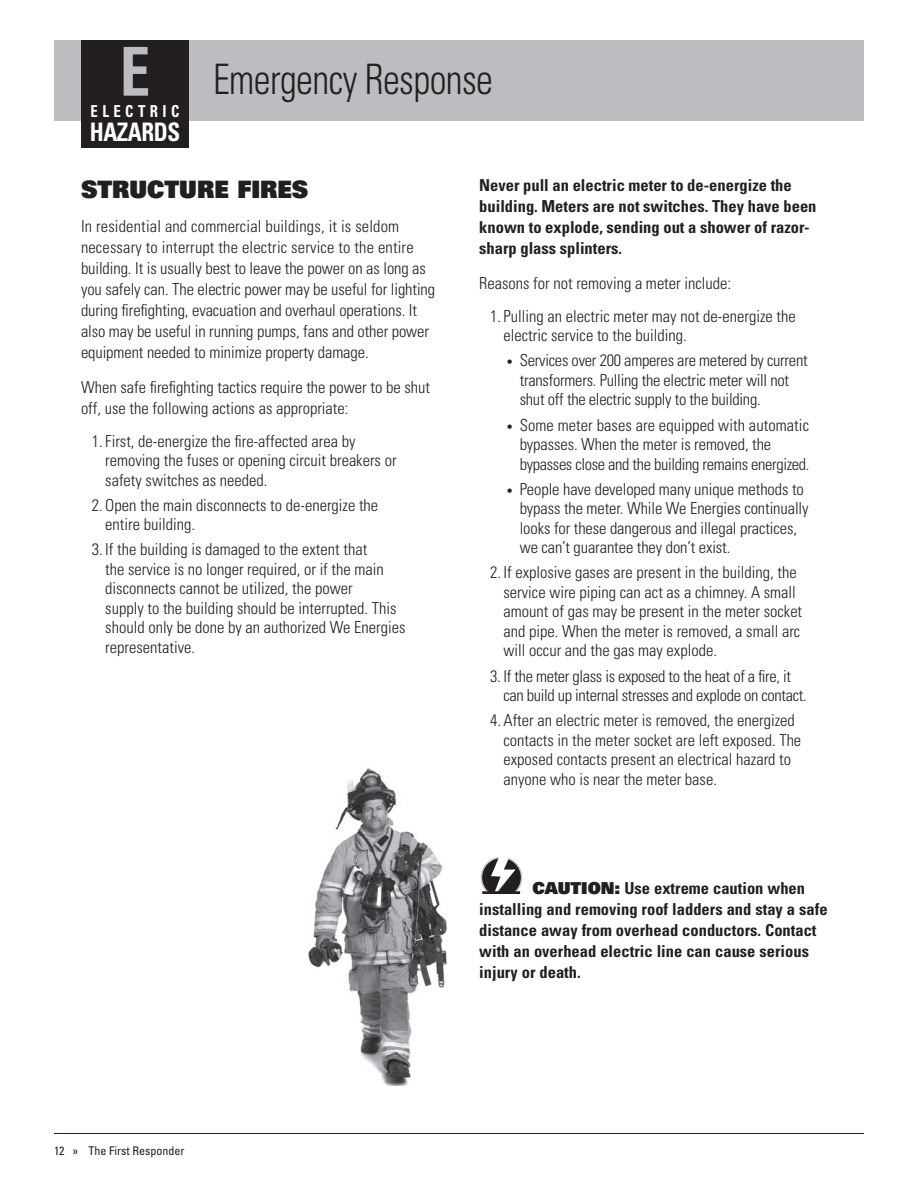
<style>
.page{position:relative;width:918px;height:1188px;background:#fff}
.page>*{position:absolute;margin:0;border:0;box-sizing:border-box;transform-origin:0 0}
.t1{font:700 condensed 67.5px "Univers";color:#bcbdc0;scale:.9 1}
.t2{font:300 condensed 42px "Univers";letter-spacing:-.015em;color:#231f20;scale:.9 1}
.t3{font:700 condensed 25.5px "Univers";letter-spacing:-.02em;color:#fff;scale:.9 1}
.Large_Subhead{font:900 24px "Univers";color:#231f20;scale:.95 1}
.body_copy{font:300 condensed 16.5px/19.5px "Univers";color:#231f20}
.Large_Subhead-2{font:700 condensed 16.5px/21px "Univers";color:#231f20}
.body_copy-2{font:700 condensed 16.5px/21px "Univers";color:#231f20}
.body_copy-3{font:300 condensed 16.5px/19.5px "Univers";letter-spacing:-.02em;color:#231f20}
.t4{font:700 condensed 16.5px "Univers";letter-spacing:.3em;color:#fff;scale:.9 1}
.t5{font:condensed 12px "Univers";color:#231f20}
.s1{font-size:12px}
.s2{font-weight:900;font-stretch:normal}
</style>
<div class="page">
<hr style="left:54px;top:1133px;width:810px;height:1px;background:#231f20">
<div style="left:54px;top:40px;width:810px;height:82px;background:#bcbdc0"></div>
<div style="left:81px;top:40px;width:108px;height:108px;background:#231f20"></div>
<svg style="left:480px;top:857px;width:42px;height:37px"></svg>
<hr style="left:482px;top:891px;width:38px;height:3px;background:#231f20">
<img style="left:308px;top:768px;width:139px;height:317px">
<h1 class="t1" style="left:120px;top:30px;width:35px">E</h1>
<p class="t4" style="left:91px;top:101px;width:100px">ELECTRIC</p>
<h3 class="t3" style="left:90px;top:116px;width:102px">HAZARDS</h3>
<h2 class="t2" style="left:213px;top:54px;width:313px">Emergency Response</h2>
<p class="Large_Subhead" style="left:81px;top:173px;width:241px">STRUCTURE FIRES</p>
<p class="body_copy" style="left:81px;top:216px;width:356px;line-height:21px">In residential and commercial buildings, it is seldom necessary to interrupt the electric service to the entire building. It is usually best to leave the power on as long as you safely can. The electric power may be useful for lighting during firefighting, evacuation and overhaul operations. It also may be useful in running pumps, fans and other power equipment needed to minimize property damage.</p>
<p class="body_copy" style="left:81px;top:376px;width:351px;line-height:21px">When safe firefighting tactics require the power to be shut off, use the following actions as appropriate:</p>
<p class="body_copy" style="left:105px;top:431px;width:293px;text-indent:-13px">1.First, de-energize the fire-affected area by removing the fuses or opening circuit breakers or safety switches as needed.</p>
<p class="body_copy" style="left:105px;top:495px;width:275px;text-indent:-13px">2. Open the main disconnects to de-energize the entire building.</p>
<p class="body_copy" style="left:105px;top:540px;width:302px;text-indent:-13px">3. If the building is damaged to the extent that<br>the service is no longer required, or if the main disconnects cannot be utilized, the power<br>supply to the building should be interrupted. This should only be done by an authorized We Energies representative.</p>
<p class="body_copy-2" style="left:479px;top:175px;width:339px">Never pull an electric meter to de-energize the building. Meters are not switches. They have been known to explode, sending out a shower of razor&shy;sharp glass splinters.</p>
<p class="body_copy" style="left:479px;top:273px;width:253px">Reasons for not removing a meter include:</p>
<p class="body_copy" style="left:504px;top:306px;width:294px;text-indent:-14px">1. Pulling an electric meter may not de-energize the electric service to the building.</p>
<p class="body_copy" style="left:520px;top:351px;width:289px;text-indent:-14px"><span class="s1">•</span> Services over 200 amperes are metered by current transformers. Pulling the electric meter will not shut off the electric supply to the building.</p>
<p class="body_copy" style="left:520px;top:415px;width:291px;text-indent:-14px"><span class="s1">•</span> Some meter bases are equipped with automatic bypasses. When the meter is removed, the bypasses close and the building remains energized.</p>
<p class="body_copy" style="left:520px;top:479px;width:290px;text-indent:-14px"><span class="s1">•</span> People have developed many unique methods to bypass the meter. While We Energies continually looks for these dangerous and illegal practices, we can’t guarantee they don’t exist.</p>
<p class="body_copy" style="left:504px;top:563px;width:300px;text-indent:-14px">2. If explosive gases are present in the building, the service wire piping can act as a chimney. A small amount of gas may be present in the meter socket and pipe. When the meter is removed, a small arc will occur and the gas may explode.</p>
<p class="body_copy-3" style="left:504px;top:666px;width:305px;text-indent:-14px">3. If the meter glass is exposed to the heat of a fire, it can build up internal stresses and explode on contact.</p>
<p class="body_copy" style="left:504px;top:711px;width:299px;text-indent:-14px">4. After an electric meter is removed, the energized contacts in the meter socket are left exposed. The exposed contacts present an electrical hazard to anyone who is near the meter base.</p>
<p class="Large_Subhead-2" style="left:479px;top:878px;width:350px;text-indent:53px"><span class="s2">CAUTION:</span> Use extreme caution when installing and removing roof ladders and stay a safe distance away from overhead conductors. Contact with an overhead electric line can cause serious injury or death.</p>
<p class="t5" style="left:54px;top:1143px;width:132px">12 » The First Responder</p>
</div>
